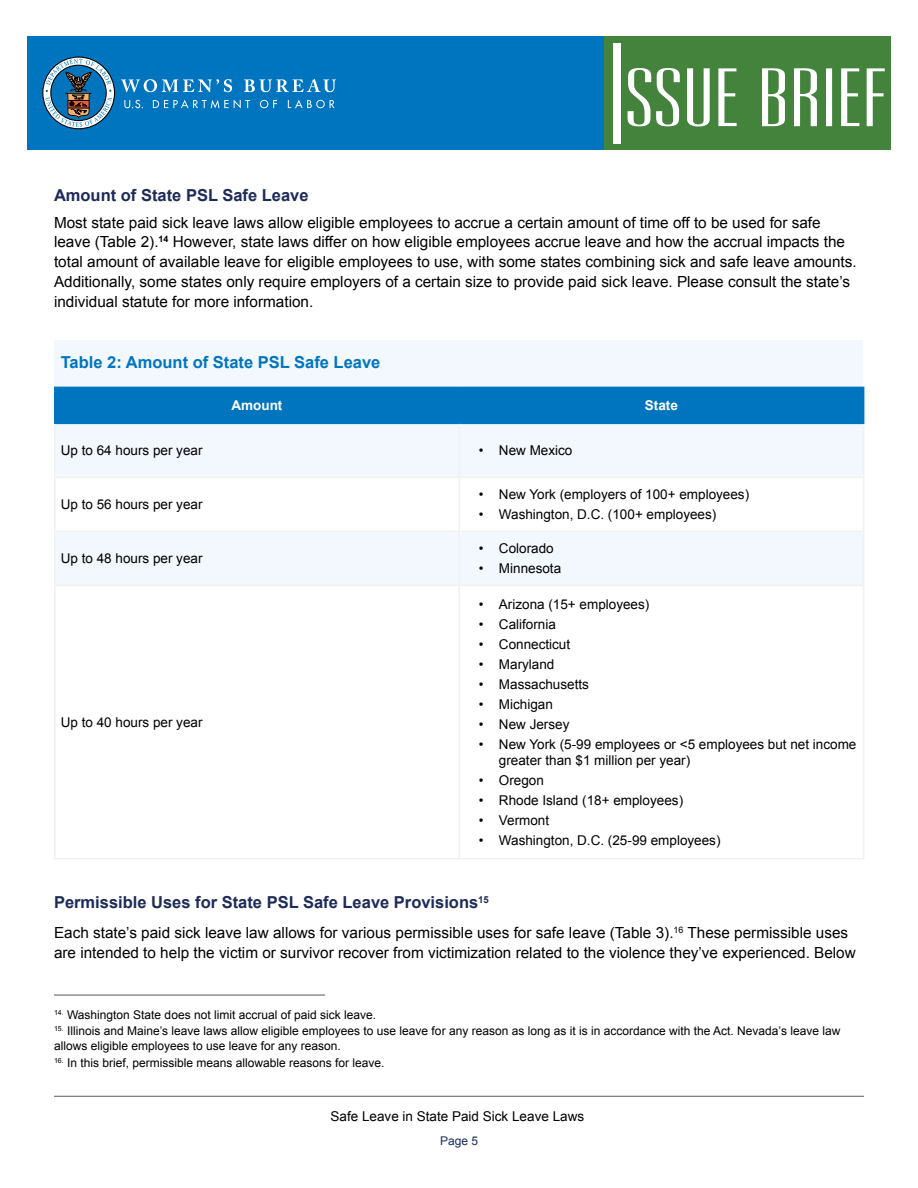
<style>
.page{position:relative;width:918px;height:1188px;background:#fff}
.page>*{position:absolute;margin:0;border:0;box-sizing:border-box;transform-origin:0 0}
.t1{font:700 16.5px "Arial";color:#1e2a59}
.t2{font:700 16.5px "Arial";color:#0075bf}
.t3{font:15.3px/19.8px "Arial";color:#000}
.Table_Body_Text{font:13.5px/16.5px "Arial";color:#000}
.t4{font:700 13.5px "Arial";color:#fff}
.t5{font:12px/15px "Arial";color:#000}
.t6{font:12px "Arial";color:#192e5d}
</style>
<div class="page">
<hr style="left:54px;top:1096px;width:810px;height:1px;background:#59585b">
<div style="left:597px;top:36px;width:294px;height:114px;background:#43833c"></div>
<div style="left:27px;top:36px;width:576px;height:114px;background:#0075bf"></div>
<svg style="left:121px;top:79px;width:215px;height:30px"></svg>
<div style="left:42px;top:57px;width:73px;height:72px;border:1px solid #000;border-radius:50%"></div>
<svg style="left:46px;top:59px;width:66px;height:68px"></svg>
<svg style="left:762px;top:68px;width:123px;height:58px"></svg>
<svg style="left:628px;top:68px;width:109px;height:58px"></svg>
<div style="left:613px;top:43px;width:8px;height:101px;background:#fff"></div>
<hr style="left:54px;top:995px;width:271px;height:1px;background:#59585b">
<div style="left:54px;top:340px;width:809px;height:48px;background:#f2f8fd"></div>
<div style="left:56px;top:388px;width:807px;height:35px;background:#0075bf"></div>
<div style="left:56px;top:424px;width:807px;height:53px;background:#f2f8fd"></div>
<div style="left:56px;top:532px;width:807px;height:53px;background:#f2f8fd"></div>
<hr style="left:54px;top:387px;width:405px;height:1px;background:#0075bf">
<hr style="left:54px;top:388px;width:2px;height:35px;background:#0075bf">
<hr style="left:459px;top:387px;width:405px;height:1px;background:#0075bf">
<hr style="left:863px;top:388px;width:1px;height:35px;background:#0075bf">
<hr style="left:54px;top:423px;width:405px;height:1px;background:#0075bf">
<hr style="left:459px;top:423px;width:405px;height:1px;background:#0075bf">
<hr style="left:54px;top:424px;width:2px;height:53px;background:#f1f1f2">
<hr style="left:458px;top:424px;width:2px;height:53px;background:#f1f1f2">
<hr style="left:863px;top:424px;width:1px;height:53px;background:#f1f1f2">
<hr style="left:54px;top:477px;width:405px;height:1px;background:#f1f1f2">
<hr style="left:54px;top:478px;width:2px;height:53px;background:#f1f1f2">
<hr style="left:459px;top:477px;width:405px;height:1px;background:#f1f1f2">
<hr style="left:458px;top:478px;width:2px;height:53px;background:#f1f1f2">
<hr style="left:863px;top:478px;width:1px;height:53px;background:#f1f1f2">
<hr style="left:54px;top:531px;width:405px;height:1px;background:#f1f1f2">
<hr style="left:54px;top:532px;width:2px;height:53px;background:#f1f1f2">
<hr style="left:459px;top:531px;width:405px;height:1px;background:#f1f1f2">
<hr style="left:458px;top:532px;width:2px;height:53px;background:#f1f1f2">
<hr style="left:863px;top:532px;width:1px;height:53px;background:#f1f1f2">
<hr style="left:54px;top:585px;width:405px;height:1px;background:#f1f1f2">
<hr style="left:54px;top:586px;width:2px;height:272px;background:#f1f1f2">
<hr style="left:459px;top:585px;width:405px;height:1px;background:#f1f1f2">
<hr style="left:458px;top:586px;width:2px;height:272px;background:#f1f1f2">
<hr style="left:863px;top:586px;width:1px;height:272px;background:#f1f1f2">
<hr style="left:54px;top:858px;width:405px;height:2px;background:#f1f1f2">
<hr style="left:459px;top:858px;width:405px;height:2px;background:#f1f1f2">
<h2 class="t1" style="left:54px;top:184px;width:256px">Amount of State PSL Safe Leave</h2>
<p class="t3" style="left:54px;top:212px;width:804px">Most state paid sick leave laws allow eligible employees to accrue a certain amount of time off to be used for safe leave (Table 2).<sup>14</sup> However, state laws differ on how eligible employees accrue leave and how the accrual impacts the total amount of available leave for eligible employees to use, with some states combining sick and safe leave amounts.<br>Additionally, some states only require employers of a certain size to provide paid sick leave. Please consult the state’s individual statute for more information.</p>
<h3 class="t2" style="left:61px;top:351px;width:321px">Table 2: Amount of State PSL Safe Leave</h3>
<p class="t4" style="left:231px;top:397px;width:52px">Amount</p>
<p class="t4" style="left:645px;top:397px;width:35px">State</p>
<p class="Table_Body_Text" style="left:61px;top:442px;width:143px">Up to 64 hours per year</p>
<p class="Table_Body_Text" style="left:479px;top:442px;width:95px">• New Mexico</p>
<p class="Table_Body_Text" style="left:61px;top:496px;width:143px">Up to 56 hours per year</p>
<p class="Table_Body_Text" style="left:61px;top:550px;width:143px">Up to 48 hours per year</p>
<p class="Table_Body_Text" style="left:61px;top:714px;width:143px">Up to 40 hours per year</p>
<p class="Table_Body_Text" style="left:479px;top:486px;width:272px">• New York (employers of 100+ employees)</p>
<p class="Table_Body_Text" style="left:479px;top:506px;width:239px">• Washington, D.C. (100+ employees)</p>
<p class="Table_Body_Text" style="left:479px;top:540px;width:77px">• Colorado</p>
<p class="Table_Body_Text" style="left:479px;top:560px;width:84px">• Minnesota</p>
<p class="Table_Body_Text" style="left:479px;top:596px;width:172px">• Arizona (15+ employees)</p>
<p class="Table_Body_Text" style="left:479px;top:616px;width:79px">• California</p>
<p class="Table_Body_Text" style="left:479px;top:636px;width:93px">• Connecticut</p>
<p class="Table_Body_Text" style="left:479px;top:656px;width:77px">• Maryland</p>
<p class="Table_Body_Text" style="left:479px;top:676px;width:112px">• Massachusetts</p>
<p class="Table_Body_Text" style="left:479px;top:696px;width:76px">• Michigan</p>
<p class="Table_Body_Text" style="left:479px;top:716px;width:92px">• New Jersey</p>
<p class="Table_Body_Text" style="left:499px;top:736px;width:359px;text-indent:-20px">• New York (5-99 employees or &lt;5 employees but net income greater than $1 million per year)</p>
<p class="Table_Body_Text" style="left:479px;top:772px;width:67px">• Oregon</p>
<p class="Table_Body_Text" style="left:479px;top:792px;width:206px">• Rhode Island (18+ employees)</p>
<p class="Table_Body_Text" style="left:479px;top:812px;width:72px">• Vermont</p>
<p class="Table_Body_Text" style="left:479px;top:832px;width:243px">• Washington, D.C. (25-99 employees)</p>
<h2 class="t1" style="left:54px;top:892px;width:436px">Permissible Uses for State PSL Safe Leave Provisions<sup>15</sup></h2>
<p class="t3" style="left:54px;top:923px;width:803px">Each state’s paid sick leave law allows for various permissible uses for safe leave (Table 3).<sup>16</sup> These permissible uses are intended to help the victim or survivor recover from victimization related to the violence they’ve experienced. Below</p>
<p class="t5" style="left:54px;top:1007px;width:324px"><sup>14.</sup> Washington State does not limit accrual of paid sick leave.</p>
<h2 class="t5" style="left:54px;top:1024px;width:788px"><sup>15.</sup> Illinois and Maine’s leave laws allow eligible employees to use leave for any reason as long as it is in accordance with the Act. Nevada’s leave law allows eligible employees to use leave for any reason.</h2>
<p class="t5" style="left:54px;top:1055px;width:332px"><sup>16.</sup> In this brief, permissible means allowable reasons for leave.</p>
<p class="Table_Body_Text" style="left:331px;top:1108px;width:255px">Safe Leave in State Paid Sick Leave Laws</p>
<p class="t6" style="left:440px;top:1133px;width:40px">Page 5</p>
</div>
